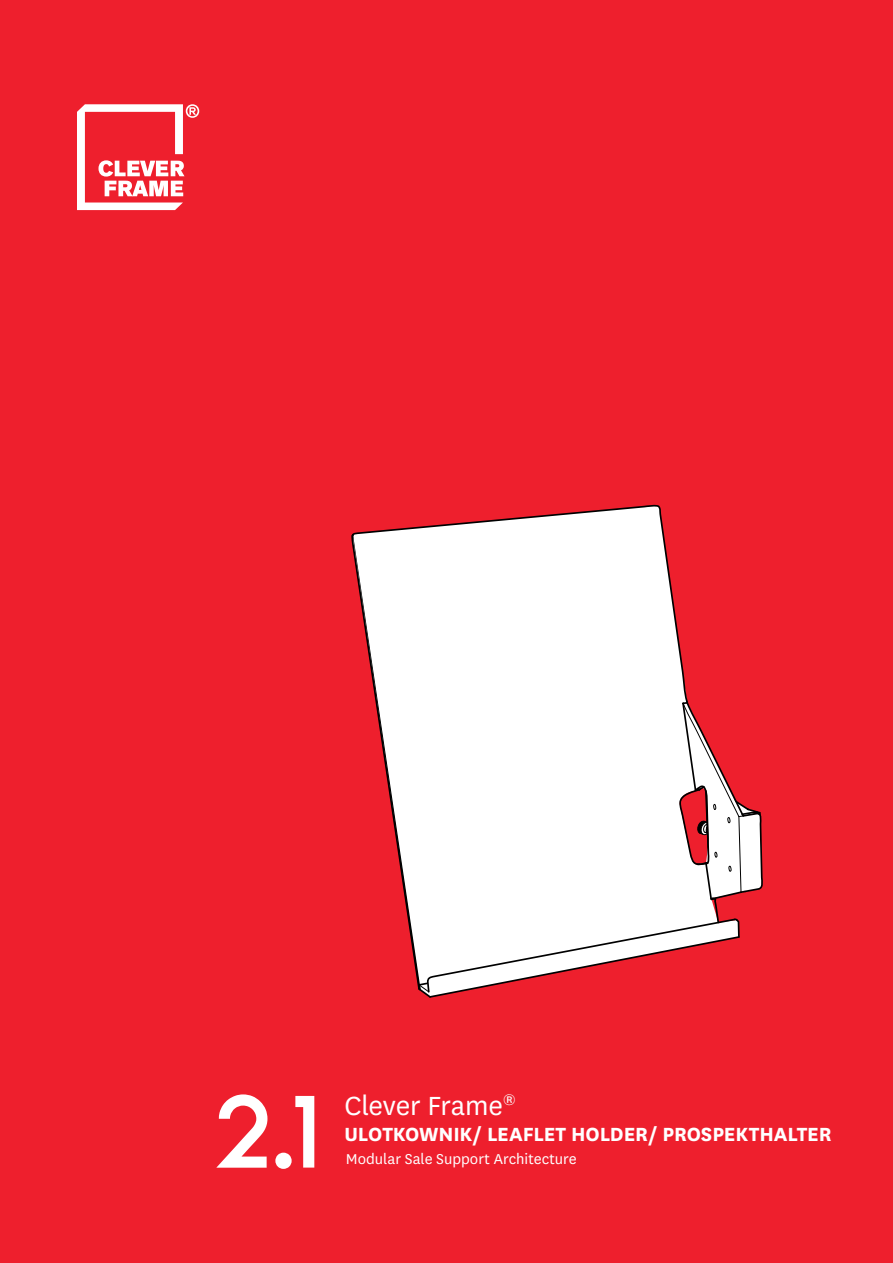
<style>
.page{position:relative;width:893px;height:1263px;background:#ee1f2d}
.page>*{position:absolute;margin:0;border:0;box-sizing:border-box;transform-origin:0 0}
.t1{font:600 92.85px "TYPOGRAPHPRO";color:#fff}
.t2{font:30.75px "National";letter-spacing:-.005em;color:#fff}
.t3{font:700 22.35px "National";letter-spacing:-.005em;color:#fff}
.t4{font:16.65px "National";color:#fff}
</style>
<div class="page">
<svg style="left:77px;top:104px;width:122px;height:106px"></svg>
<svg style="left:362px;top:505px;width:302px;height:27px"></svg>
<svg style="left:351px;top:532px;width:412px;height:466px"></svg>
<p class="t1" style="left:210px;top:1068px;width:113px">2.1</p>
<p class="t2" style="left:344px;top:1085px;width:173px">Clever Frame<sup>®</sup></p>
<p class="t3" style="left:344px;top:1118px;width:489px">ULOTKOWNIK/ LEAFLET HOLDER/ PROSPEKTHALTER</p>
<p class="t4" style="left:346px;top:1148px;width:232px">Modular Sale Support Architecture</p>
</div>
